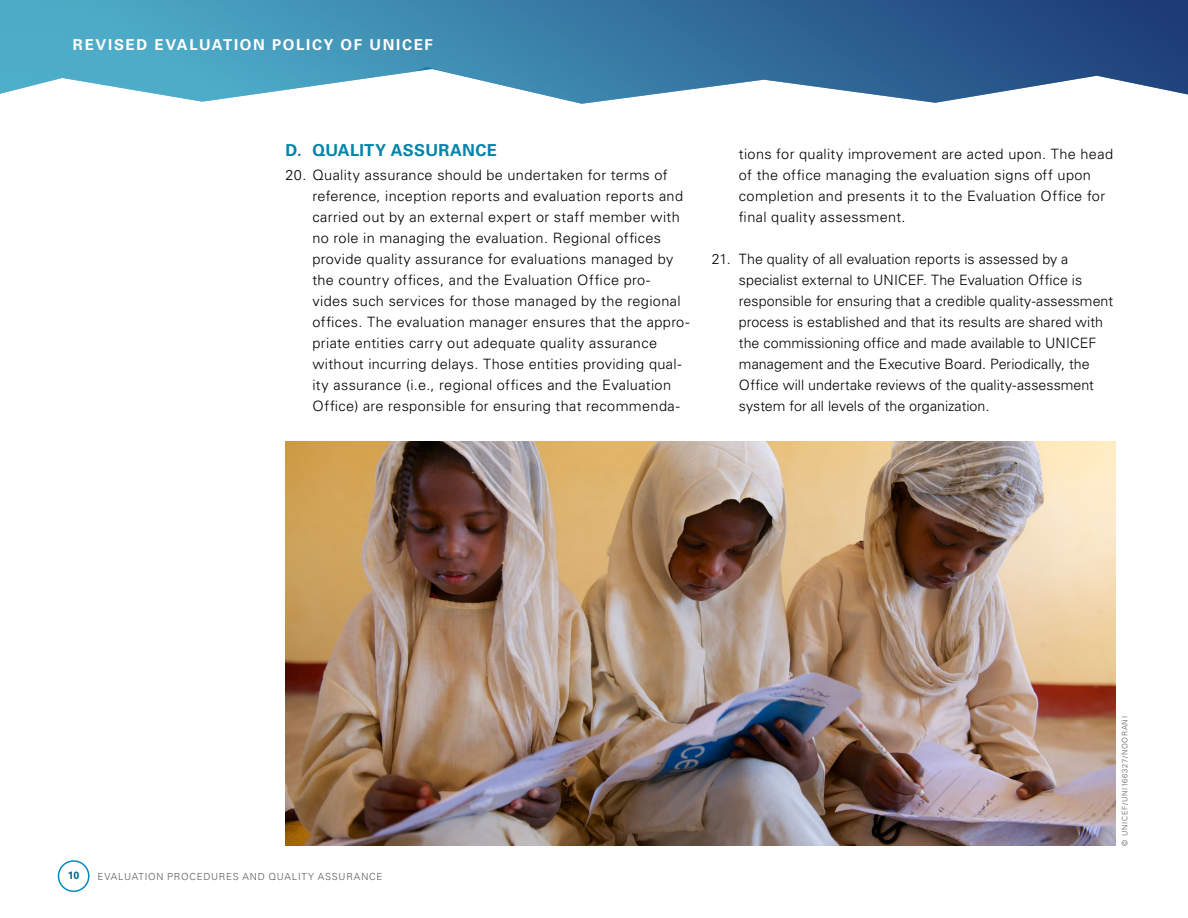
<style>
.page{position:relative;width:1188px;height:918px;background:#fff}
.page>*{position:absolute;margin:0;border:0;box-sizing:border-box;transform-origin:0 0}
.t1{font:700 16.5px "Univers LT Pro 65";letter-spacing:.015em;color:#0084aa}
.t2{font:700 15px "Univers LT Pro 65";letter-spacing:.11em;color:#fff}
.t3{font:300 14.25px/21px "Univers LT Pro 45";letter-spacing:.02em;color:#000}
.t4{font:300 14.25px/21px "Univers LT Pro 45";color:#000}
.t5{font:700 10.5px "Univers LT Pro 65";color:#006991}
.t6{font:300 9.75px "Univers LT Pro 45";letter-spacing:.075em;color:#58595b}
.t7{font:300 7.5px "Univers LT Pro 45";letter-spacing:.1em;color:#58595b}
</style>
<div class="page">
<div style="left:58px;top:860px;width:32px;height:32px;border:2px solid #008bbf;border-radius:50%"></div>
<svg style="left:0;top:0;width:1188px;height:104px;background:#558eb2"></svg>
<img style="left:285px;top:441px;width:831px;height:405px">
<p class="t2" style="left:73px;top:36px;width:361px">REVISED EVALUATION POLICY OF UNICEF</p>
<p class="t1" style="left:286px;top:140px;width:213px">D. QUALITY ASSURANCE</p>
<p class="t3" style="left:312px;top:164px;width:379px;text-indent:-27px">20. Quality assurance should be undertaken for terms of reference, inception reports and evaluation reports and carried out by an external expert or staff member with no role in managing the evaluation. Regional offices provide quality assurance for evaluations managed by the country offices, and the Evaluation Office pro-<br>vides such services for those managed by the regional offices. The evaluation manager ensures that the appro&shy;priate entities carry out adequate quality assurance without incurring delays. Those entities providing qual&shy;ity assurance (i.e., regional offices and the Evaluation Office) are responsible for ensuring that recommenda-</p>
<p class="t3" style="left:739px;top:143px;width:376px">tions for quality improvement are acted upon. The head of the office managing the evaluation signs off upon completion and presents it to the Evaluation Office for final quality assessment.</p>
<p class="t4" style="left:739px;top:248px;width:376px;text-indent:-27px">21. The quality of all evaluation reports is assessed by a specialist external to UNICEF. The Evaluation Office is responsible for ensuring that a credible quality-assessment process is established and that its results are shared with the commissioning office and made available to UNICEF management and the Executive Board. Periodically, the Office will undertake reviews of the quality-assessment system for all levels of the organization.</p>
<p class="t5" style="left:68px;top:869px;width:13px">10</p>
<p class="t6" style="left:98px;top:871px;width:286px">EVALUATION PROCEDURES AND QUALITY ASSURANCE</p>
<p class="t7" style="left:1120px;top:846px;width:131px;rotate:-90deg">© UNICEF/UNI166327/NOORANI</p>
</div>
